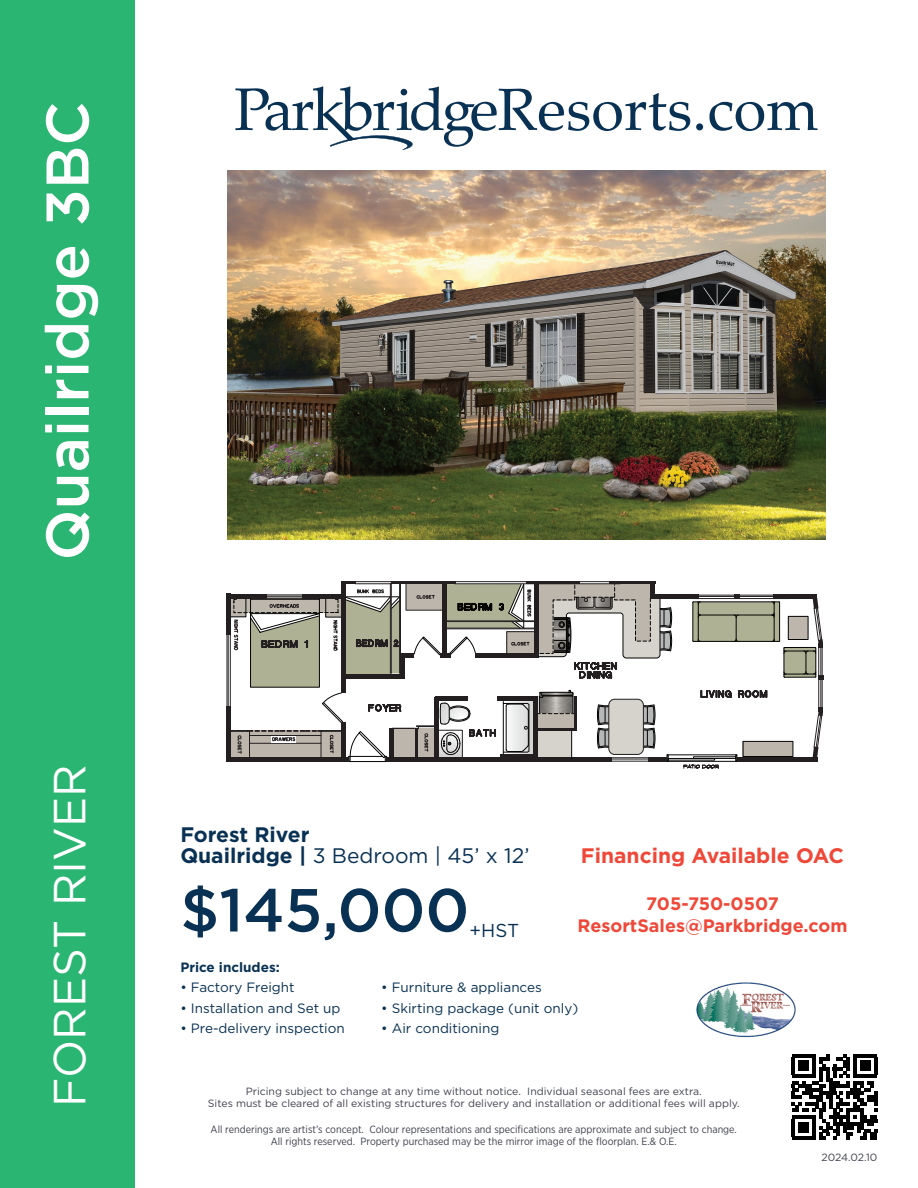
<style>
.page{position:relative;width:918px;height:1188px;background:#fff}
.page>*{position:absolute;margin:0;border:0;box-sizing:border-box;transform-origin:0 0}
.t1{font:500 60.75px "Gotham";color:#093153}
.t2{font:500 60px "Gotham";color:#fff}
.t3{font:45px "Gotham";color:#fff}
.t4{font:21px "Gotham";color:#093153}
.t5{font:700 21px "Gotham";color:#ef4838}
.t6{font:700 21px "Gotham";color:#093153}
.t7{font:18.75px "Gotham";color:#093153}
.t8{font:700 18px "Gotham";color:#ef4838}
.t9{font:13.5px "Gotham";color:#093153}
.t10{font:700 13.5px "Gotham";color:#093153}
.t11{font:10.5px "Gotham";color:#40424d}
.t12{font:10.5px/12px "Gotham Narrow";color:#40424d;text-align:center}
.s1{font-weight:700}
</style>
<div class="page">
<div style="left:0;top:0;width:135px;height:1188px;background:#2bb572"></div>
<svg style="left:696px;top:123px;width:7px;height:7px"></svg>
<svg style="left:709px;top:102px;width:109px;height:29px"></svg>
<svg style="left:235px;top:86px;width:455px;height:64px"></svg>
<div style="left:788px;top:616px;width:20px;height:24px;background:#bcb6ac"></div>
<div style="left:743px;top:741px;width:50px;height:16px;background:#bcb6ac"></div>
<div style="left:784px;top:647px;width:32px;height:30px;background:#aeb194"></div>
<div style="left:693px;top:602px;width:87px;height:40px;background:#aeb194"></div>
<hr style="left:779px;top:602px;width:1px;height:39px;background:#050504">
<hr style="left:693px;top:602px;width:1px;height:39px;background:#050504">
<hr style="left:693px;top:602px;width:86px;height:1px;background:#050504">
<hr style="left:698px;top:602px;width:1px;height:39px;background:#050504">
<hr style="left:774px;top:602px;width:1px;height:39px;background:#050504">
<svg style="left:692px;top:601px;width:9px;height:3px"></svg>
<svg style="left:772px;top:601px;width:8px;height:3px"></svg>
<div style="left:788px;top:616px;width:20px;height:24px;border:1px solid #050504"></div>
<div style="left:743px;top:741px;width:50px;height:16px;border:1px solid #050504"></div>
<hr style="left:667px;top:755px;width:70px;height:1px;background:#050504">
<div style="left:668px;top:758px;width:47px;height:2px;border:1px solid #050504"></div>
<div style="left:693px;top:757px;width:43px;height:2px;border:1px solid #050504"></div>
<hr style="left:667px;top:761px;width:70px;height:1px;background:#050504">
<hr style="left:784px;top:651px;width:31px;height:1px;background:#050504">
<hr style="left:785px;top:674px;width:30px;height:1px;background:#050504">
<hr style="left:785px;top:677px;width:30px;height:1px;background:#050504">
<hr style="left:784px;top:647px;width:31px;height:1px;background:#050504">
<hr style="left:355px;top:581px;width:36px;height:1px;background:#231f20">
<hr style="left:454px;top:581px;width:166px;height:1px;background:#231f20">
<hr style="left:692px;top:595px;width:97px;height:1px;background:#231f20">
<hr style="left:692px;top:598px;width:97px;height:1px;background:#231f20">
<hr style="left:692px;top:596px;width:97px;height:1px;background:#231f20">
<hr style="left:822px;top:646px;width:1px;height:63px;background:#231f20">
<hr style="left:818px;top:646px;width:1px;height:63px;background:#231f20">
<hr style="left:821px;top:646px;width:1px;height:63px;background:#231f20">
<hr style="left:737px;top:757px;width:80px;height:4px;background:#231f20">
<div style="left:774px;top:594px;width:43px;height:5px;background:#231f20"></div>
<div style="left:650px;top:594px;width:49px;height:5px;background:#231f20"></div>
<svg style="left:803px;top:598px;width:21px;height:82px"></svg>
<svg style="left:813px;top:708px;width:10px;height:50px"></svg>
<svg style="left:692px;top:612px;width:95px;height:86px"></svg>
<svg style="left:683px;top:764px;width:36px;height:5px"></svg>
<svg style="left:226px;top:582px;width:446px;height:180px"></svg>
<img style="left:696px;top:982px;width:100px;height:55px">
<img style="left:228px;top:171px;width:597px;height:369px">
<svg style="left:792px;top:1054px;width:85px;height:86px"></svg>
<hr style="left:792px;top:1136px;width:24px;height:4px;background:#000">
<div style="left:799px;top:1122px;width:10px;height:11px;background:#000"></div>
<p class="t2" style="left:28px;top:561px;width:461px;rotate:-90deg">Quailridge 3BC</p>
<p class="t3" style="left:41px;top:1107px;width:344px;rotate:-90deg">FOREST RIVER</p>
<p class="t6" style="left:180px;top:821px;width:131px">Forest River</p>
<p class="t4" style="left:180px;top:842px;width:351px"><span class="s1">Quailridge |</span> 3 Bedroom | 45’ x 12’</p>
<p class="t1" style="left:180px;top:870px;width:291px">$145,000</p>
<p class="t7" style="left:469px;top:918px;width:51px">+HST</p>
<p class="t5" style="left:581px;top:842px;width:265px">Financing Available OAC</p>
<p class="t8" style="left:646px;top:892px;width:134px">705-750-0507</p>
<p class="t8" style="left:578px;top:913px;width:271px">ResortSales@Parkbridge.com</p>
<p class="t10" style="left:180px;top:958px;width:101px">Price includes:</p>
<p class="t9" style="left:180px;top:979px;width:116px">• Factory Freight</p>
<p class="t9" style="left:180px;top:999px;width:162px">• Installation and Set up</p>
<p class="t9" style="left:180px;top:1020px;width:166px">• Pre-delivery inspection</p>
<p class="t9" style="left:381px;top:979px;width:162px">• Furniture &amp; appliances</p>
<p class="t9" style="left:381px;top:999px;width:199px">• Skirting package (unit only)</p>
<p class="t9" style="left:381px;top:1020px;width:120px">• Air conditioning</p>
<p class="t11" style="left:246px;top:1084px;width:457px">Pricing subject to change at any time without notice. Individual seasonal fees are extra.</p>
<p class="t11" style="left:208px;top:1096px;width:533px">Sites must be cleared of all existing structures for delivery and installation or additional fees will apply.</p>
<p class="t12" style="left:211px;top:1123px;width:528px">All renderings are artist’s concept. Colour representations and specifications are approximate and subject to change.<br>All rights reserved. Property purchased may be the mirror image of the floorplan. E.&amp; O.E.</p>
<p class="t11" style="left:821px;top:1150px;width:58px">2024.02.10</p>
</div>
